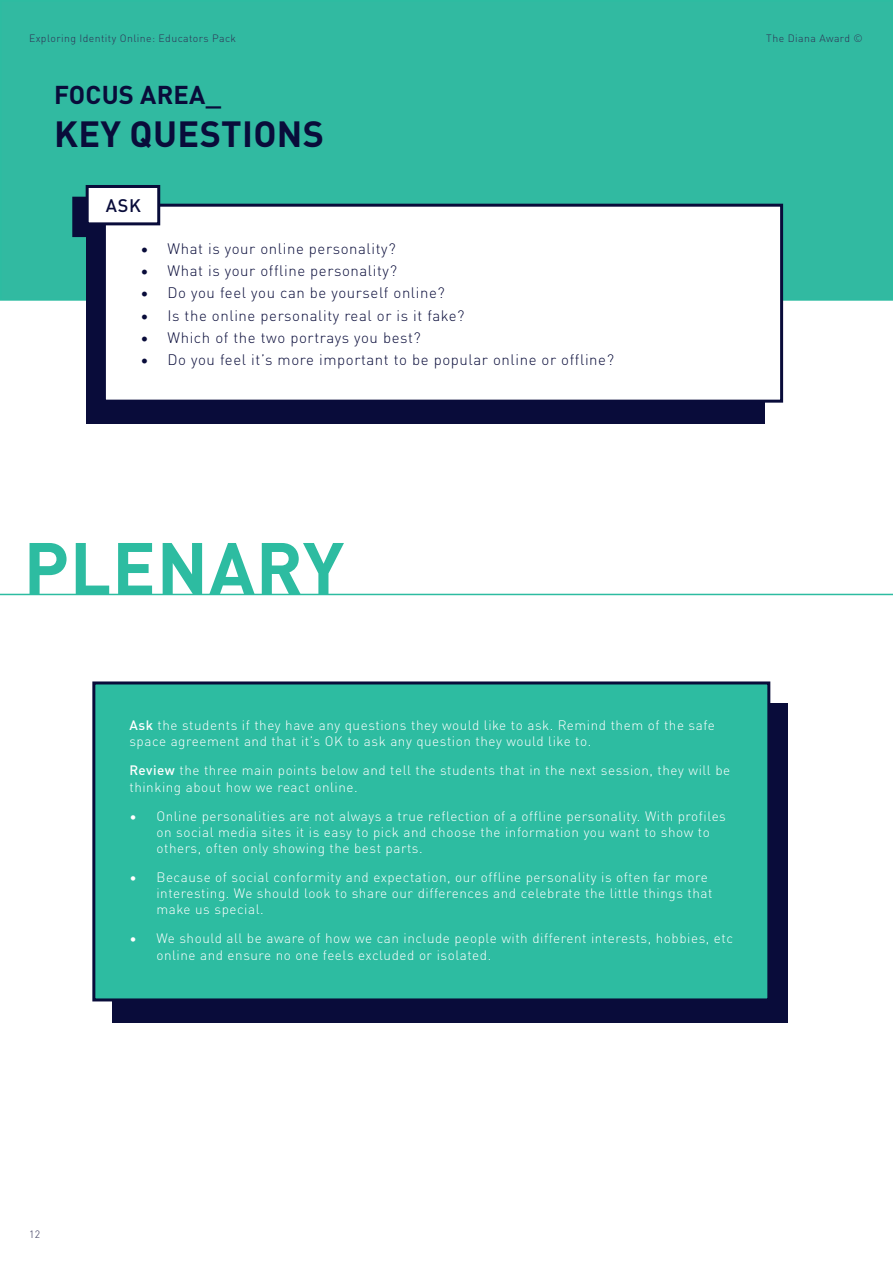
<style>
.page{position:relative;width:893px;height:1263px;background:#fff}
.page>*{position:absolute;margin:0;border:0;box-sizing:border-box;transform-origin:0 0}
.t1{font:700 72.45px "DIN Pro";letter-spacing:.01em;color:#2dbca1}
.t2{font:700 36px "DIN Pro";letter-spacing:.01em;color:#090c3a}
.t3{font:700 25.5px "DIN Pro";letter-spacing:.01em;color:#090c3a}
.t4{font:500 18px "DIN Pro";color:#090c3a}
.t5{font:300 15px "DIN Pro";letter-spacing:.04em;color:#090c3a}
.t6{font:300 13.5px/16.2px "DIN Pro";letter-spacing:.04em;color:#fff}
.t7{font:300 10.5px "DIN Pro";letter-spacing:.04em;color:#2f2f53}
.s1{font-weight:500}
</style>
<div class="page">
<div style="left:1px;top:1px;width:891px;height:299px;background:#31baa1"></div>
<div style="left:86px;top:232px;width:678px;height:192px;background:#090c3a"></div>
<div style="left:72px;top:197px;width:75px;height:40px;background:#090c3a;border:3px solid #090c3a"></div>
<div style="left:104px;top:205px;width:678px;height:196px;background:#fff"></div>
<div style="left:103px;top:204px;width:680px;height:199px;border:3px solid #090c3a"></div>
<div style="left:86px;top:185px;width:74px;height:40px;background:#fff;border:3px solid #090c3a"></div>
<div style="left:112px;top:703px;width:676px;height:320px;background:#090c3a"></div>
<div style="left:92px;top:681px;width:678px;height:320px;background:#2dbca1;border:3px solid #090c3a"></div>
<hr style="left:0;top:594px;width:893px;height:1px;background:#2dbca1">
<p class="t7" style="left:29px;top:30px;width:209px">Exploring Identity Online: Educators Pack</p>
<p class="t3" style="left:54px;top:75px;width:168px">FOCUS AREA_</p>
<p class="t2" style="left:54px;top:106px;width:272px">KEY QUESTIONS</p>
<p class="t4" style="left:106px;top:190px;width:37px">ASK</p>
<p class="t5" style="left:140px;top:237px;width:257px">• What is your online personality?</p>
<p class="t5" style="left:140px;top:259px;width:258px">• What is your offline personality?</p>
<p class="t5" style="left:140px;top:282px;width:306px">• Do you feel you can be yourself online?</p>
<p class="t5" style="left:140px;top:304px;width:325px">• Is the online personality real or is it fake?</p>
<p class="t5" style="left:140px;top:326px;width:282px">• Which of the two portrays you best?</p>
<p class="t5" style="left:140px;top:348px;width:475px">• Do you feel it’s more important to be popular online or offline?</p>
<p class="t7" style="left:766px;top:30px;width:98px">The Diana Award ©</p>
<p class="t1" style="left:24px;top:512px;width:322px">PLENARY</p>
<p class="t6" style="left:129px;top:716px;width:587px"><span class="s1">Ask</span> the students if they have any questions they would like to ask. Remind them of the safe space agreement and that it’s OK to ask any question they would like to.</p>
<p class="t6" style="left:129px;top:761px;width:602px"><span class="s1">Review</span> the three main points below and tell the students that in the next session, they will be thinking about how we react online.</p>
<p class="t6" style="left:156px;top:807px;width:571px;text-indent:-27px">• Online personalities are not always a true reflection of a offline personality. With profiles on social media sites it is easy to pick and choose the information you want to show to others, often only showing the best parts.</p>
<p class="t6" style="left:156px;top:868px;width:558px;text-indent:-27px">• Because of social conformity and expectation, our offline personality is often far more interesting. We should look to share our differences and celebrate the little things that make us special.</p>
<p class="t6" style="left:156px;top:929px;width:578px;text-indent:-27px">• We should all be aware of how we can include people with different interests, hobbies, etc online and ensure no one feels excluded or isolated.</p>
<p class="t7" style="left:29px;top:1226px;width:13px">12</p>
</div>
